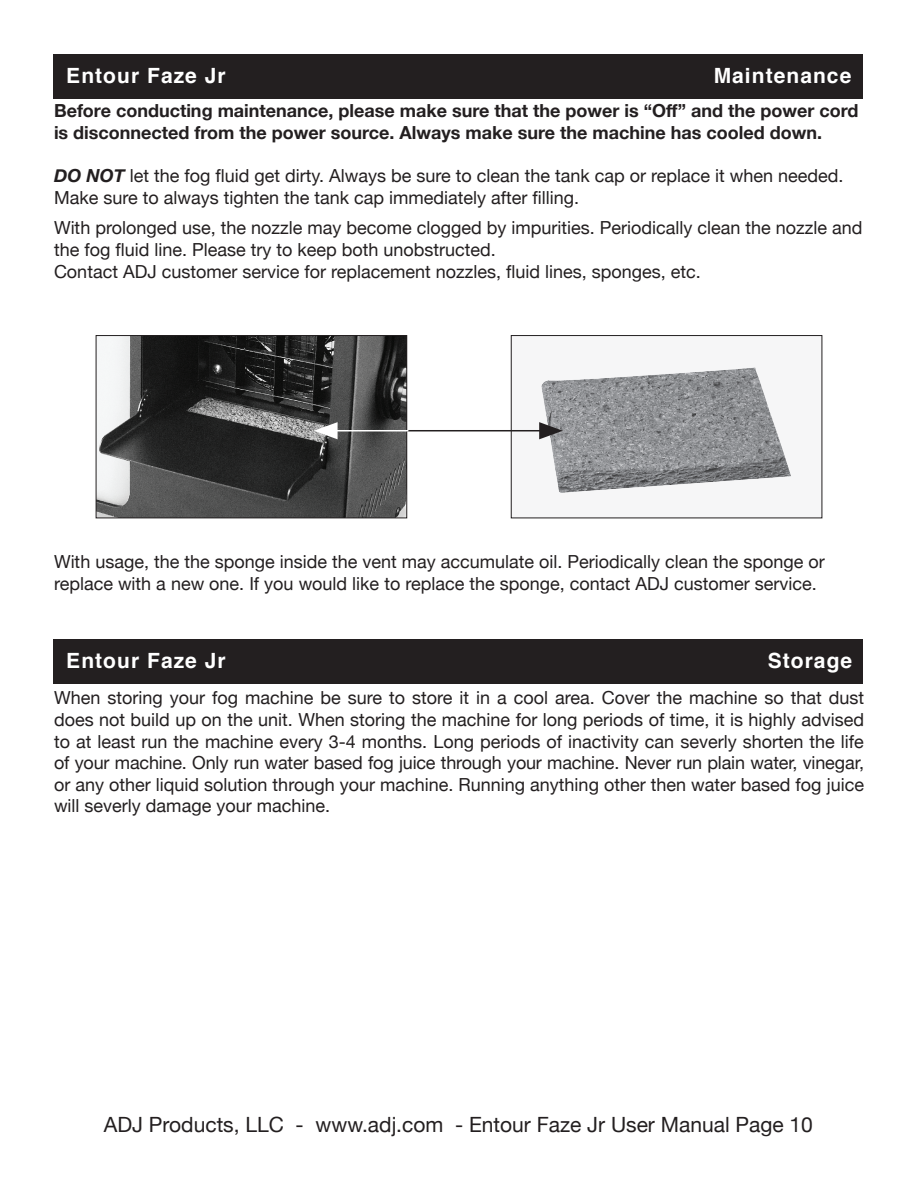
<style>
.page{position:relative;width:918px;height:1188px;background:#fff}
.page>*{position:absolute;margin:0;border:0;box-sizing:border-box;transform-origin:0 0}
.t1{font:21px "Helvetica Neue";color:#231f20}
.t2{font:700 21px "Helvetica";letter-spacing:.05em;color:#fff}
.t3{font:18px/21.6px "Helvetica Neue";color:#231f20}
.t4{font:700 18px/21.6px "Helvetica Neue";color:#231f20}
.s1{font-weight:700;font-style:italic}
</style>
<div class="page">
<div style="left:54px;top:54px;width:809px;height:44px;background:#231f20"></div>
<div style="left:511px;top:336px;width:311px;height:182px;background:#f6f6f7"></div>
<div style="left:511px;top:335px;width:311px;height:183px;border:1px solid #231f20"></div>
<img style="left:98px;top:337px;width:307px;height:179px">
<div style="left:96px;top:335px;width:311px;height:183px;border:1px solid #231f20"></div>
<img style="left:541px;top:367px;width:250px;height:126px">
<hr style="left:406px;top:430px;width:138px;height:1px;background:#231f20">
<svg style="left:539px;top:422px;width:24px;height:17px"></svg>
<hr style="left:332px;top:430px;width:76px;height:1px;background:#fff">
<svg style="left:314px;top:422px;width:24px;height:17px"></svg>
<div style="left:54px;top:639px;width:809px;height:44px;background:#231f20"></div>
<p class="t2" style="left:66px;top:59px;width:161px">Entour Faze Jr</p>
<p class="t2" style="left:714px;top:59px;width:139px">Maintenance</p>
<p class="t4" style="left:54px;top:101px;width:806px">Before conducting maintenance, please make sure that the power is “Off” and the power cord is disconnected from the power source. Always make sure the machine has cooled down.</p>
<p class="t3" style="left:54px;top:166px;width:791px"><span class="s1">DO NOT</span> let the fog fluid get dirty. Always be sure to clean the tank cap or replace it when needed.<br>Make sure to always tighten the tank cap immediately after filling.</p>
<p class="t3" style="left:54px;top:218px;width:810px">With prolonged use, the nozzle may become clogged by impurities. Periodically clean the nozzle and the fog fluid line. Please try to keep both unobstructed.</p>
<p class="t3" style="left:54px;top:261px;width:648px">Contact ADJ customer service for replacement nozzles, fluid lines, sponges, etc.</p>
<p class="t3" style="left:54px;top:552px;width:772px">With usage, the the sponge inside the vent may accumulate oil. Periodically clean the sponge or replace with a new one. If you would like to replace the sponge, contact ADJ customer service.</p>
<p class="t2" style="left:66px;top:644px;width:161px">Entour Faze Jr</p>
<p class="t2" style="left:768px;top:644px;width:86px">Storage</p>
<p class="t3" style="left:54px;top:688px;width:812px;text-align:justify">When storing your fog machine be sure to store it in a cool area. Cover the machine so that dust does not build up on the unit. When storing the machine for long periods of time, it is highly advised to at least run the machine every 3-4 months. Long periods of inactivity can severly shorten the life of your machine. Only run water based fog juice through your machine. Never run plain water, vinegar, or any other liquid solution through your machine. Running anything other then water based fog juice will severly damage your machine.</p>
<p class="t1" style="left:104px;top:1110px;width:711px">ADJ Products, LLC - www.adj.com - Entour Faze Jr User Manual Page 10</p>
</div>
